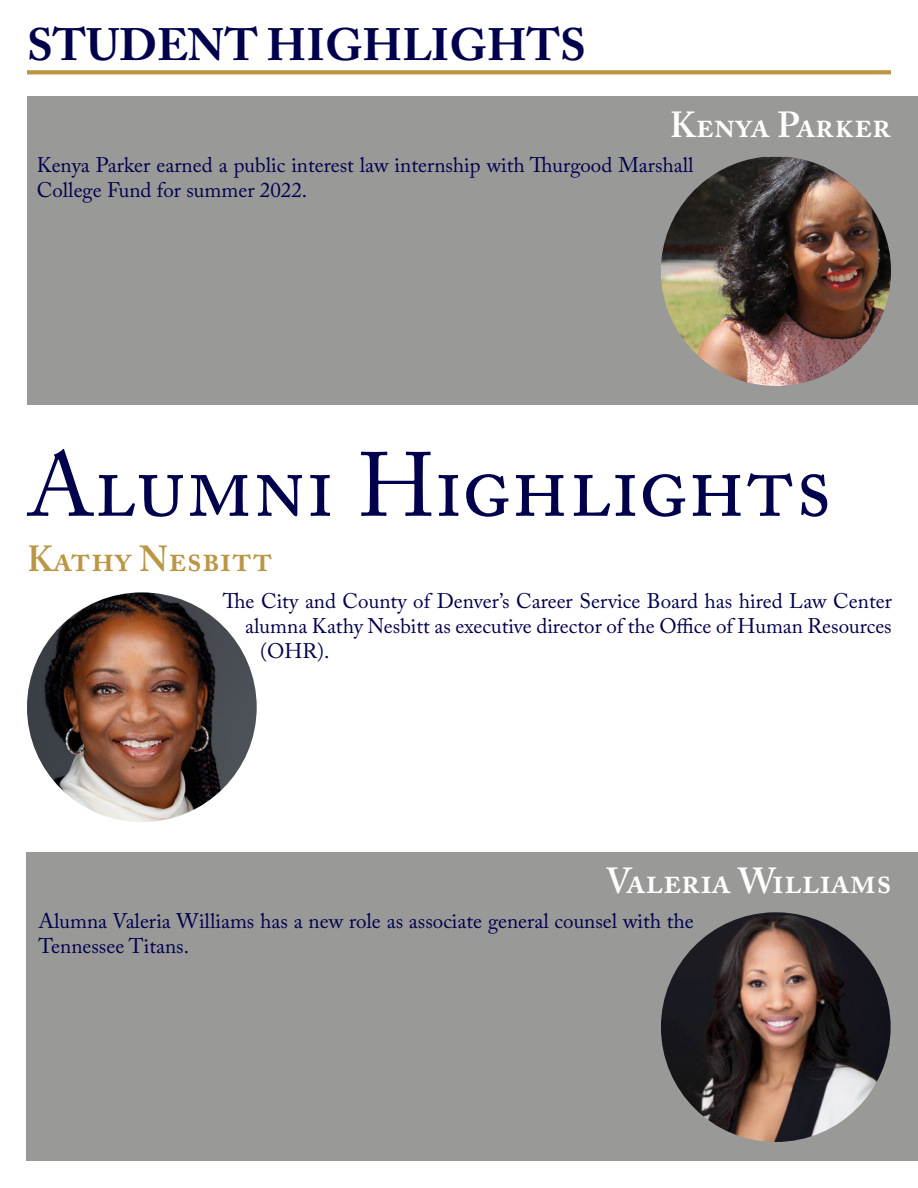
<style>
.page{position:relative;width:918px;height:1188px;background:#fff}
.page>*{position:absolute;margin:0;border:0;box-sizing:border-box;transform-origin:0 0}
.t1{font:90px "Adobe Caslon Pro";color:#00004d}
.t2{font:700 45px "Adobe Caslon Pro";color:#00004d}
.t3{font:600 36px "Adobe Caslon Pro";color:#fff}
.t4{font:600 36px "Adobe Caslon Pro";color:#bb9645}
.t5{font:21px/25.2px "Adobe Caslon Pro";color:#00004d}
</style>
<div class="page">
<div style="left:27px;top:96px;width:891px;height:309px;background:#999998"></div>
<img style="left:661px;top:157px;width:230px;height:229px">
<svg style="left:27px;top:70px;width:864px;height:4px;background:#be9b4e"></svg>
<img style="left:27px;top:592px;width:230px;height:230px;border-radius:115px">
<div style="left:26px;top:852px;width:892px;height:309px;background:#999998"></div>
<img style="left:661px;top:912px;width:230px;height:230px;border-radius:114px">
<p class="t2" style="left:27px;top:18px;width:165px">STUDENT</p>
<p class="t2" style="left:267px;top:18px;width:254px">HIGHLIGHTS</p>
<p class="t3" style="left:670px;top:104px;width:223px">Kenya Parker</p>
<p class="t5" style="left:37px;top:152px;width:658px">Kenya Parker earned a public interest law internship with Thurgood Marshall<br>College Fund for summer 2022.</p>
<p class="t1" style="left:27px;top:432px;width:807px">Alumni Highlights</p>
<p class="t4" style="left:27px;top:537px;width:247px">Kathy Nesbitt</p>
<p class="t5" style="left:223px;top:588px;width:671px">The City and County of Denver’s Career Service Board has hired Law Center</p>
<p class="t5" style="left:245px;top:613px;width:648px">alumna Kathy Nesbitt as executive director of the Office of Human Resources</p>
<p class="t5" style="left:260px;top:638px;width:71px">(OHR).</p>
<p class="t3" style="left:606px;top:860px;width:288px">Valeria Williams</p>
<p class="t5" style="left:38px;top:908px;width:657px">Alumna Valeria Williams has a new role as associate general counsel with the<br>Tennessee Titans.</p>
</div>
